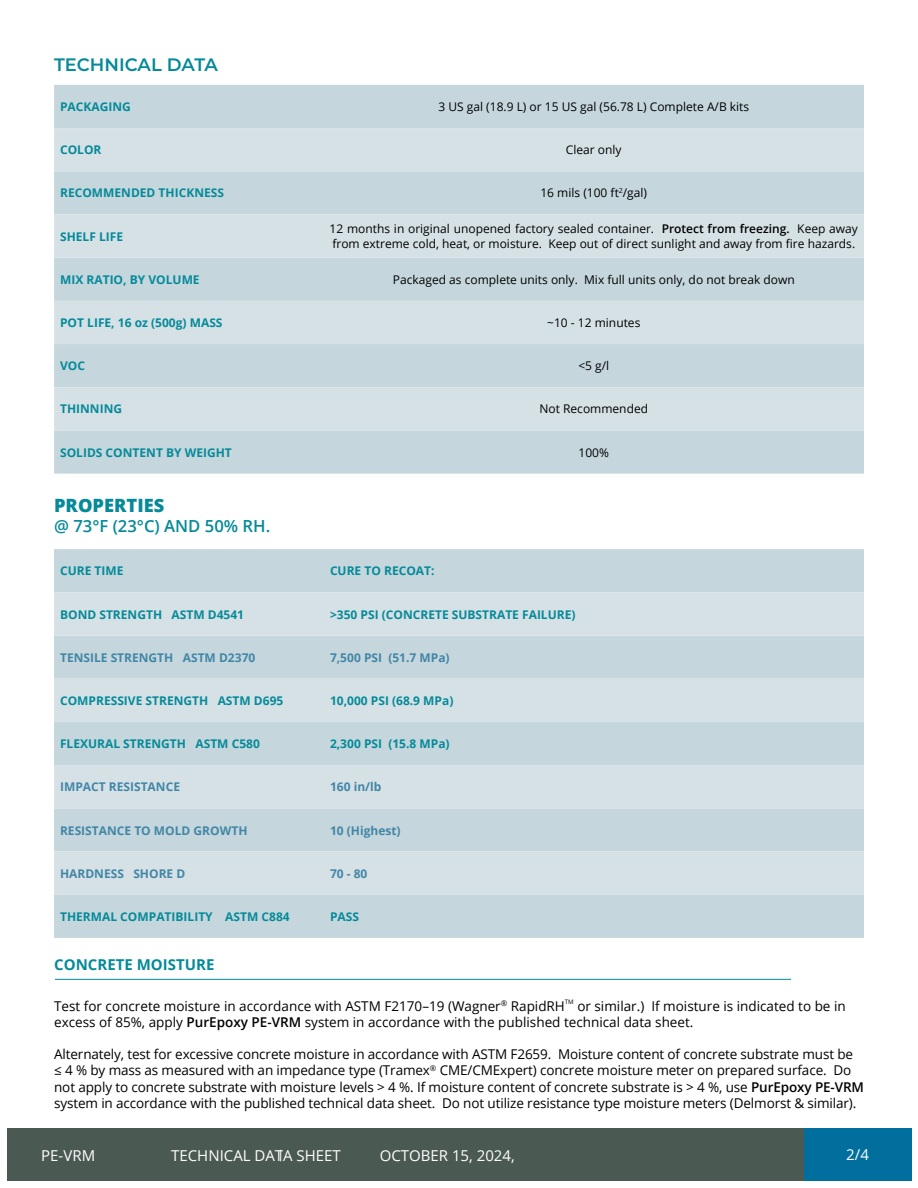
<style>
.page{position:relative;width:918px;height:1188px;background:#fff}
.page>*{position:absolute;margin:0;border:0;box-sizing:border-box;transform-origin:0 0}
.t1{font:800 18.3px "Open Sans";color:#058a99}
.t2{font:600 18px "Montserrat";color:#058a99}
.t3{font:600 16.65px "Open Sans";color:#058a99}
.t4{font:15px "Open Sans";color:#fff}
.t5{font:700 15px "Open Sans";color:#058a99}
.t6{font:13.5px/16.2px "Open Sans";letter-spacing:-.01em;color:#000}
.t7{font:12px/14.4px "Open Sans";color:#000}
.t8{font:700 12px "Open Sans";color:#058a99}
.t9{font:700 12px "Open Sans";color:#4286a6}
.t10{font:6.15px "Open Sans";color:#000}
.s1{font-weight:600}
</style>
<div class="page">
<div style="left:7px;top:1129px;width:905px;height:52px;background:#4a5951"></div>
<div style="left:804px;top:1129px;width:108px;height:52px;background:#006f9e"></div>
<div style="left:54px;top:85px;width:810px;height:389px;background:#c5d7dd"></div>
<svg style="left:54px;top:128px;width:810px;height:302px;background:#cedce2"></svg>
<hr style="left:55px;top:979px;width:736px;height:1px;background:#058a99">
<div style="left:54px;top:549px;width:810px;height:389px;background:#c5d7dd"></div>
<svg style="left:54px;top:592px;width:810px;height:303px;background:#cedce2"></svg>
<h2 class="t2" style="left:54px;top:52px;width:166px">TECHNICAL DATA</h2>
<p class="t8" style="left:60px;top:98px;width:72px">PACKAGING</p>
<p class="t7" style="left:438px;top:99px;width:312px">3 US gal (18.9 L) or 15 US gal (56.78 L) Complete A/B kits</p>
<p class="t8" style="left:60px;top:141px;width:43px">COLOR</p>
<p class="t7" style="left:566px;top:142px;width:57px">Clear only</p>
<p class="t8" style="left:60px;top:185px;width:165px">RECOMMENDED THICKNESS</p>
<p class="t7" style="left:540px;top:186px;width:108px">16 mils (100 ft<sup>2</sup>/gal)</p>
<p class="t8" style="left:60px;top:228px;width:65px">SHELF LIFE</p>
<p class="t7" style="left:330px;top:222px;width:530px">12 months in original unopened factory sealed container. <span class="s1">Protect from freezing.</span> Keep away from extreme cold, heat, or moisture. Keep out of direct sunlight and away from fire hazards.</p>
<p class="t8" style="left:60px;top:271px;width:141px">MIX RATIO, BY VOLUME</p>
<p class="t7" style="left:393px;top:272px;width:403px">Packaged as complete units only. Mix full units only, do not break down</p>
<p class="t8" style="left:60px;top:314px;width:164px">POT LIFE, 16 oz (500g) MASS</p>
<p class="t7" style="left:547px;top:315px;width:95px">~10 - 12 minutes</p>
<p class="t8" style="left:60px;top:357px;width:26px">VOC</p>
<p class="t7" style="left:578px;top:358px;width:32px">&lt;5 g/l</p>
<p class="t8" style="left:60px;top:401px;width:64px">THINNING</p>
<p class="t7" style="left:539px;top:402px;width:110px">Not Recommended</p>
<p class="t8" style="left:60px;top:444px;width:173px">SOLIDS CONTENT BY WEIGHT</p>
<p class="t7" style="left:579px;top:445px;width:32px">100%</p>
<h1 class="t1" style="left:54px;top:492px;width:112px">PROPERTIES</h1>
<p class="t3" style="left:54px;top:515px;width:218px">@ 73°F (23°C) AND 50% RH.</p>
<p class="t8" style="left:60px;top:562px;width:65px">CURE TIME</p>
<p class="t8" style="left:330px;top:562px;width:106px">CURE TO RECOAT:</p>
<p class="t8" style="left:60px;top:606px;width:186px">BOND STRENGTH ASTM D4541</p>
<p class="t8" style="left:330px;top:606px;width:247px">&gt;350 PSI (CONCRETE SUBSTRATE FAILURE)</p>
<p class="t9" style="left:60px;top:649px;width:197px">TENSILE STRENGTH ASTM D2370</p>
<p class="t9" style="left:330px;top:649px;width:121px">7,500 PSI (51.7 MPa)</p>
<p class="t8" style="left:60px;top:692px;width:225px">COMPRESSIVE STRENGTH ASTM D695</p>
<p class="t8" style="left:330px;top:692px;width:125px">10,000 PSI (68.9 MPa)</p>
<p class="t8" style="left:60px;top:735px;width:201px">FLEXURAL STRENGTH ASTM C580</p>
<p class="t8" style="left:330px;top:735px;width:121px">2,300 PSI (15.8 MPa)</p>
<p class="t9" style="left:60px;top:778px;width:121px">IMPACT RESISTANCE</p>
<p class="t9" style="left:330px;top:778px;width:53px">160 in/lb</p>
<p class="t9" style="left:60px;top:822px;width:189px">RESISTANCE TO MOLD GROWTH</p>
<p class="t9" style="left:330px;top:822px;width:72px">10 (Highest)</p>
<p class="t9" style="left:60px;top:865px;width:127px">HARDNESS SHORE D</p>
<p class="t9" style="left:330px;top:865px;width:39px">70 - 80</p>
<p class="t8" style="left:60px;top:908px;width:231px">THERMAL COMPATIBILITY ASTM C884</p>
<p class="t8" style="left:330px;top:908px;width:31px">PASS</p>
<p class="t5" style="left:54px;top:954px;width:162px">CONCRETE MOISTURE</p>
<p class="t6" style="left:54px;top:997px;width:512px">Test for concrete moisture in accordance with ASTM F2170–19 (Wagner<sup>®</sup> RapidRH</p>
<p class="t10" style="left:565px;top:998px;width:10px">TM</p>
<p class="t6" style="left:54px;top:997px;width:793px;text-indent:523px">or similar.) If moisture is indicated to be in excess of 85%, apply <span class="s1">PurEpoxy PE-VRM</span> system in accordance with the published technical data sheet.</p>
<p class="t6" style="left:54px;top:1046px;width:811px">Alternately, test for excessive concrete moisture in accordance with ASTM F2659. Moisture content of concrete substrate must be ≤ 4 % by mass as measured with an impedance type (Tramex<sup>®</sup> CME/CMExpert) concrete moisture meter on prepared surface. Do not apply to concrete substrate with moisture levels &gt; 4 %. If moisture content of concrete substrate is &gt; 4 %, use <span class="s1">PurEpoxy PE-VRM </span>system in accordance with the published technical data sheet. Do not utilize resistance type moisture meters (Delmorst &amp; similar).</p>
<p class="t4" style="left:41px;top:1145px;width:55px">PE-VRM</p>
<p class="t4" style="left:171px;top:1145px;width:171px">TECHNICAL DATA SHEET</p>
<p class="t4" style="left:380px;top:1145px;width:137px">OCTOBER 15, 2024,</p>
<p class="t4" style="left:846px;top:1144px;width:24px">2/4</p>
</div>
